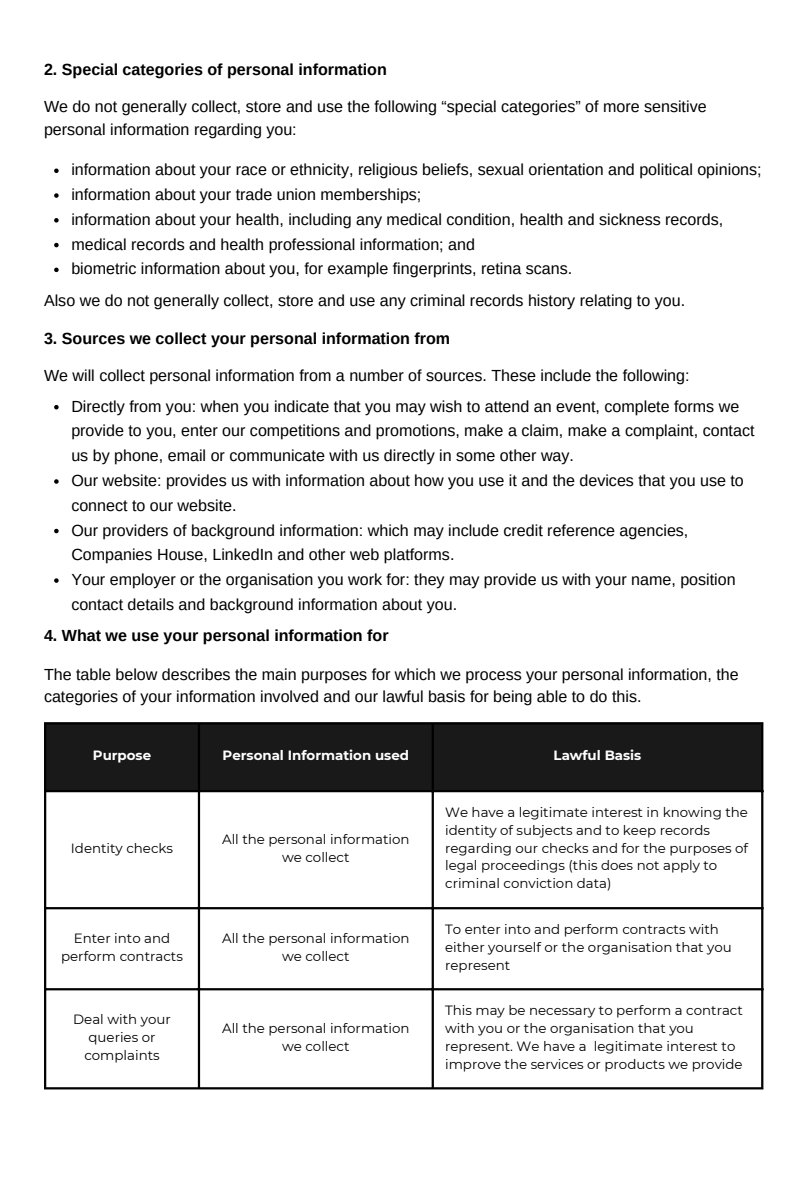
<style>
.page{position:relative;width:810px;height:1181px;background:#fff}
.page>*{position:absolute;margin:0;border:0;box-sizing:border-box;transform-origin:0 0}
.t1{font:16.05px/24.8px "Arimo";color:#000}
.t2{font:700 16.05px "Arimo";color:#000}
.t3{font:13.35px/17.9px "Montserrat";color:#000;text-align:center}
.t4{font:700 13.35px "Montserrat";color:#fff}
</style>
<div class="page">
<svg style="left:54px;top:168px;width:5px;height:5px"></svg>
<svg style="left:54px;top:193px;width:5px;height:5px"></svg>
<svg style="left:54px;top:218px;width:5px;height:4px"></svg>
<svg style="left:54px;top:243px;width:5px;height:4px"></svg>
<svg style="left:54px;top:267px;width:5px;height:5px"></svg>
<svg style="left:54px;top:405px;width:5px;height:4px"></svg>
<svg style="left:54px;top:479px;width:5px;height:4px"></svg>
<svg style="left:54px;top:528px;width:5px;height:5px"></svg>
<svg style="left:54px;top:578px;width:5px;height:4px"></svg>
<div style="left:46px;top:724px;width:715px;height:65px;background:#191919"></div>
<hr style="left:44px;top:724px;width:2px;height:362px;background:#000">
<hr style="left:198px;top:724px;width:2px;height:362px;background:#000">
<hr style="left:432px;top:724px;width:2px;height:362px;background:#000">
<hr style="left:761px;top:724px;width:2px;height:362px;background:#000">
<hr style="left:44px;top:722px;width:719px;height:2px;background:#000">
<hr style="left:44px;top:789px;width:719px;height:3px;background:#000">
<hr style="left:44px;top:906px;width:719px;height:3px;background:#000">
<hr style="left:44px;top:987px;width:719px;height:3px;background:#000">
<hr style="left:44px;top:1086px;width:719px;height:3px;background:#000">
<p class="t2" style="left:44px;top:61px;width:344px">2. Special categories of personal information</p>
<p class="t1" style="left:44px;top:94px;width:664px">We do not generally collect, store and use the following “special categories” of more sensitive</p>
<p class="t1" style="left:44px;top:117px;width:254px">personal information regarding you:</p>
<p class="t1" style="left:71px;top:157px;width:692px">information about your race or ethnicity, religious beliefs, sexual orientation and political opinions;</p>
<p class="t1" style="left:71px;top:182px;width:352px">information about your trade union memberships;</p>
<p class="t1" style="left:71px;top:207px;width:653px">information about your health, including any medical condition, health and sickness records,</p>
<p class="t1" style="left:71px;top:231px;width:405px">medical records and health professional information; and</p>
<p class="t1" style="left:71px;top:256px;width:502px">biometric information about you, for example fingerprints, retina scans.</p>
<p class="t1" style="left:44px;top:288px;width:643px">Also we do not generally collect, store and use any criminal records history relating to you.</p>
<p class="t2" style="left:44px;top:329px;width:408px">3. Sources we collect your personal information from</p>
<p class="t1" style="left:44px;top:363px;width:647px">We will collect personal information from a number of sources. These include the following:</p>
<p class="t1" style="left:71px;top:393px;width:685px">Directly from you: when you indicate that you may wish to attend an event, complete forms we provide to you, enter our competitions and promotions, make a claim, make a complaint, contact us by phone, email or communicate with us directly in some other way.</p>
<p class="t1" style="left:71px;top:468px;width:674px">Our website: provides us with information about how you use it and the devices that you use to connect to our website.</p>
<p class="t1" style="left:71px;top:517px;width:619px">Our providers of background information: which may include credit reference agencies,<br>Companies House, LinkedIn and other web platforms.</p>
<p class="t1" style="left:71px;top:567px;width:666px">Your employer or the organisation you work for: they may provide us with your name, position contact details and background information about you.</p>
<p class="t2" style="left:44px;top:626px;width:346px">4. What we use your personal information for</p>
<p class="t1" style="left:44px;top:661px;width:696px">The table below describes the main purposes for which we process your personal information, the</p>
<p class="t1" style="left:44px;top:684px;width:599px">categories of your information involved and our lawful basis for being able to do this.</p>
<p class="t4" style="left:93px;top:747px;width:60px">Purpose</p>
<p class="t4" style="left:223px;top:747px;width:188px">Personal Information used</p>
<p class="t4" style="left:554px;top:747px;width:89px">Lawful Basis</p>
<p class="t3" style="left:71px;top:838px;width:104px">Identity checks</p>
<p class="t3" style="left:222px;top:829px;width:189px">All the personal information we collect</p>
<p class="t3" style="left:445px;top:803px;width:304px;text-align:left">We have a legitimate interest in knowing the identity of subjects and to keep records regarding our checks and for the purposes of legal proceedings (this does not apply to criminal conviction data)</p>
<p class="t3" style="left:61px;top:929px;width:123px">Enter into and perform contracts</p>
<p class="t3" style="left:222px;top:929px;width:189px">All the personal information we collect</p>
<p class="t3" style="left:445px;top:920px;width:288px;text-align:left">To enter into and perform contracts with either yourself or the organisation that you represent</p>
<p class="t3" style="left:73px;top:1010px;width:99px">Deal with your queries or complaints</p>
<p class="t3" style="left:222px;top:1018px;width:189px">All the personal information we collect</p>
<p class="t3" style="left:445px;top:1001px;width:299px;text-align:left">This may be necessary to perform a contract with you or the organisation that you represent. We have a legitimate interest to improve the services or products we provide</p>
</div>
